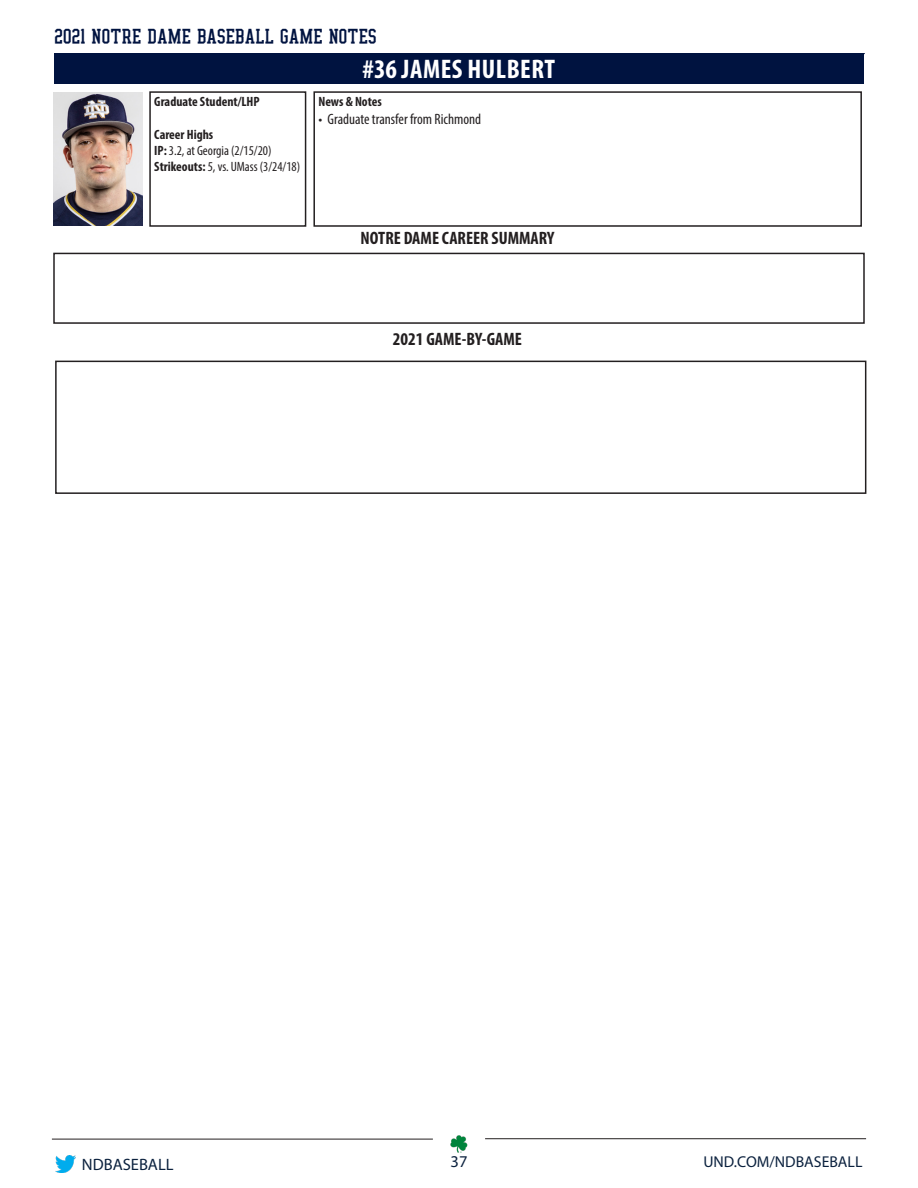
<style>
.page{position:relative;width:918px;height:1188px;background:#fff}
.page>*{position:absolute;margin:0;border:0;box-sizing:border-box;transform-origin:0 0}
.t1{font:700 condensed 27px "Myriad Pro";letter-spacing:.02em;color:#fff}
.t2{font:19.5px "Leahy";color:#001340}
.t3{font:700 condensed 18px "Myriad Pro";color:#231f20}
.t4{font:16.5px "Myriad Pro";color:#0b213e}
.t5{font:15.75px "Myriad Pro";color:#0b213e}
.t6{font:condensed 15px "Myriad Pro";color:#231f20}
.t7{font:condensed 13.5px "Myriad Pro";color:#231f20}
.t8{font:700 condensed 13.5px "Myriad Pro";color:#231f20}
.s1{font-weight:700}
</style>
<div class="page">
<hr style="left:55px;top:53px;width:810px;height:1px;background:#001340">
<img style="left:56px;top:1156px;width:20px;height:16px">
<hr style="left:52px;top:1139px;width:381px;height:1px;background:#231f20">
<hr style="left:485px;top:1138px;width:381px;height:1px;background:#231f20">
<img style="left:450px;top:1136px;width:18px;height:17px">
<div style="left:54px;top:54px;width:810px;height:30px;background:#001340"></div>
<div style="left:53px;top:253px;width:812px;height:71px;border:2px solid #231f20"></div>
<div style="left:55px;top:361px;width:811px;height:133px;border:2px solid #231f20"></div>
<div style="left:149px;top:91px;width:157px;height:136px;border:2px solid #231f20"></div>
<div style="left:313px;top:91px;width:549px;height:136px;border:2px solid #231f20"></div>
<img style="left:53px;top:92px;width:89px;height:134px">
<h2 class="t2" style="left:55px;top:26px;width:324px">2021 NOTRE DAME BASEBALL GAME NOTES</h2>
<p class="t8" style="left:154px;top:94px;width:107px">Graduate Student/LHP</p>
<p class="t8" style="left:154px;top:126px;width:60px">Career Highs</p>
<p class="t7" style="left:154px;top:142px;width:119px"><span class="s1">IP:</span> 3.2, at Georgia (2/15/20)</p>
<p class="t7" style="left:154px;top:159px;width:147px"><span class="s1">Strikeouts:</span> 5, vs. UMass (3/24/18)</p>
<p class="t1" style="left:363px;top:52px;width:194px">#36 JAMES HULBERT</p>
<p class="t8" style="left:318px;top:94px;width:65px">News &amp; Notes</p>
<p class="t6" style="left:318px;top:110px;width:164px">• Graduate transfer from Richmond</p>
<p class="t3" style="left:360px;top:227px;width:196px">NOTRE DAME CAREER SUMMARY</p>
<p class="t3" style="left:393px;top:328px;width:131px">2021 GAME-BY-GAME</p>
<p class="t4" style="left:82px;top:1154px;width:93px">NDBASEBALL</p>
<p class="t4" style="left:451px;top:1152px;width:18px">37</p>
<p class="t5" style="left:703px;top:1152px;width:161px">UND.COM/NDBASEBALL</p>
</div>
